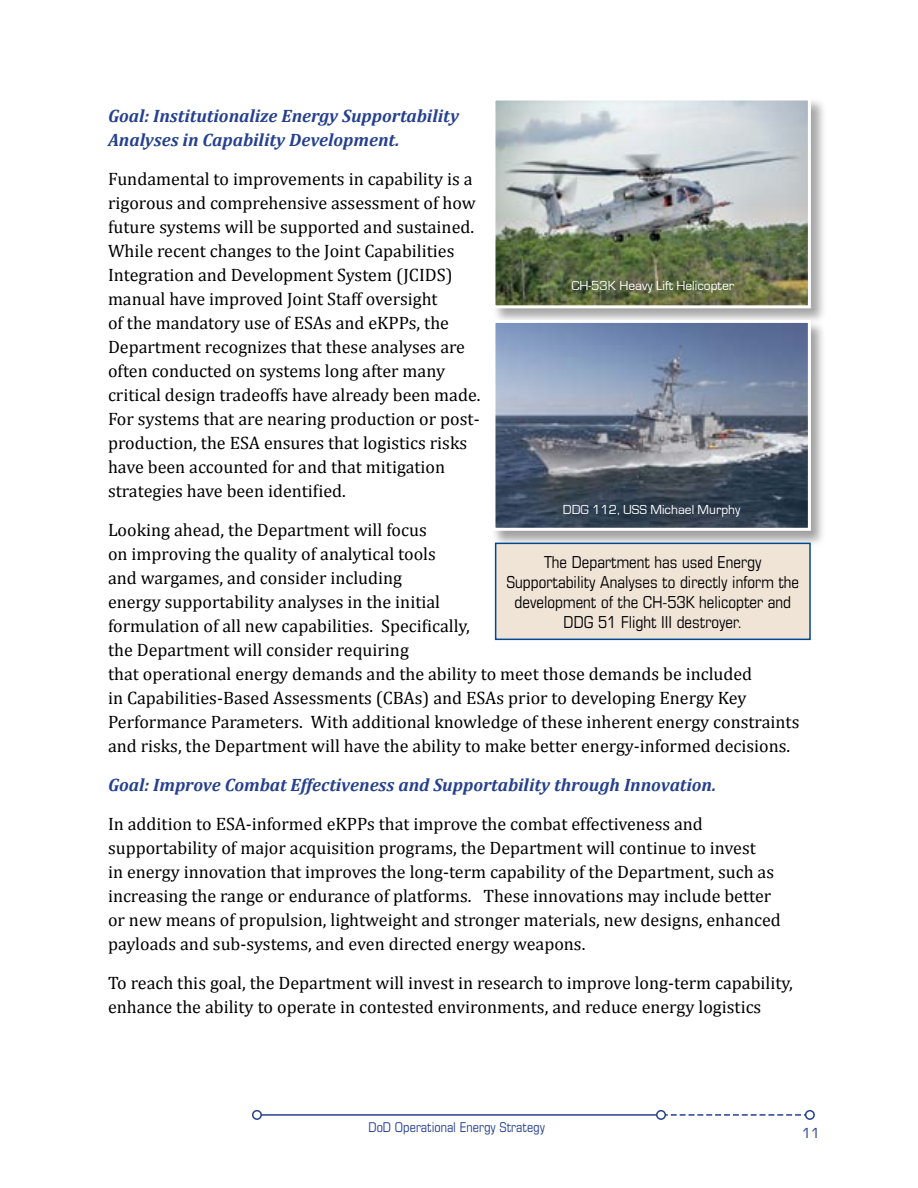
<style>
.page{position:relative;width:918px;height:1188px;background:#fff}
.page>*{position:absolute;margin:0;border:0;box-sizing:border-box;transform-origin:0 0}
.t1{font:18px/24px "Cambria";color:#000}
.t2{font:italic 700 18px/24px "Cambria";color:#25408f}
.t3{font:condensed 16.5px/19.8px "Eurostile";color:#000;text-align:center}
.t4{font:15px "Eurostile";color:#25408f}
.t5{font:13.5px "Eurostile";color:#fff}
.t6{font:condensed 13.5px "Eurostile";color:#25408f}
</style>
<div class="page">
<svg style="left:666px;top:1114px;width:139px;height:2px"></svg>
<hr style="left:257px;top:1114px;width:404px;height:2px;background:#25408f">
<div style="left:657px;top:1111px;width:8px;height:8px;background:#fff;border-radius:50%"></div>
<div style="left:656px;top:1110px;width:10px;height:10px;border:2px solid #25408f;border-radius:50%"></div>
<div style="left:253px;top:1111px;width:8px;height:8px;background:#fff;border-radius:50%"></div>
<div style="left:252px;top:1110px;width:10px;height:10px;border:2px solid #25408f;border-radius:50%"></div>
<div style="left:805px;top:1110px;width:10px;height:10px;border:2px solid #25408f;border-radius:50%"></div>
<div style="left:492px;top:97px;width:335px;height:227px;background:#000;opacity:.35"></div>
<img style="left:496px;top:102px;width:311px;height:202px">
<div style="left:492px;top:98px;width:319px;height:210px;border:3px solid #fff"></div>
<div style="left:492px;top:320px;width:334px;height:227px;background:#000;opacity:.37"></div>
<img style="left:496px;top:324px;width:311px;height:203px">
<div style="left:492px;top:320px;width:319px;height:211px;border:3px solid #fff"></div>
<div style="left:496px;top:543px;width:314px;height:96px;background:#f0e4d7"></div>
<div style="left:495px;top:543px;width:316px;height:97px;border:2px solid #004990"></div>
<p class="t2" style="left:108px;top:103px;width:353px">Goal: Institutionalize Energy Supportability<br>Analyses in Capability Development.</p>
<p class="t1" style="left:108px;top:167px;width:374px">Fundamental to improvements in capability is a rigorous and comprehensive assessment of how future systems will be supported and sustained.<br>While recent changes to the Joint Capabilities Integration and Development System (JCIDS) manual have improved Joint Staff oversight<br>of the mandatory use of ESAs and eKPPs, the Department recognizes that these analyses are often conducted on systems long after many critical design tradeoffs have already been made.<br>For systems that are nearing production or post&shy;production, the ESA ensures that logistics risks have been accounted for and that mitigation strategies have been identified.</p>
<p class="t1" style="left:108px;top:518px;width:693px">Looking ahead, the Department will focus<br>on improving the quality of analytical tools<br>and wargames, and consider including<br>energy supportability analyses in the initial<br>formulation of all new capabilities. Specifically,<br>the Department will consider requiring<br>that operational energy demands and the ability to meet those demands be included<br>in Capabilities-Based Assessments (CBAs) and ESAs prior to developing Energy Key Performance Parameters. With additional knowledge of these inherent energy constraints and risks, the Department will have the ability to make better energy-informed decisions.</p>
<p class="t2" style="left:108px;top:772px;width:610px">Goal: Improve Combat Effectiveness and Supportability through Innovation.</p>
<p class="t1" style="left:108px;top:812px;width:674px">In addition to ESA-informed eKPPs that improve the combat effectiveness and supportability of major acquisition programs, the Department will continue to invest<br>in energy innovation that improves the long-term capability of the Department, such as increasing the range or endurance of platforms. These innovations may include better or new means of propulsion, lightweight and stronger materials, new designs, enhanced payloads and sub-systems, and even directed energy weapons.</p>
<p class="t1" style="left:108px;top:971px;width:686px">To reach this goal, the Department will invest in research to improve long-term capability, enhance the ability to operate in contested environments, and reduce energy logistics</p>
<p class="t5" style="left:571px;top:279px;width:164px">CH-53K Heavy Lift Helicopter</p>
<p class="t5" style="left:563px;top:502px;width:179px">DDG 112, USS Michael Murphy</p>
<p class="t3" style="left:506px;top:552px;width:294px">The Department has used Energy Supportability Analyses to directly inform the development of the CH-53K helicopter and DDG 51 Flight III destroyer.</p>
<p class="t6" style="left:368px;top:1119px;width:178px">DoD Operational Energy Strategy</p>
<p class="t4" style="left:802px;top:1125px;width:20px">11</p>
</div>
